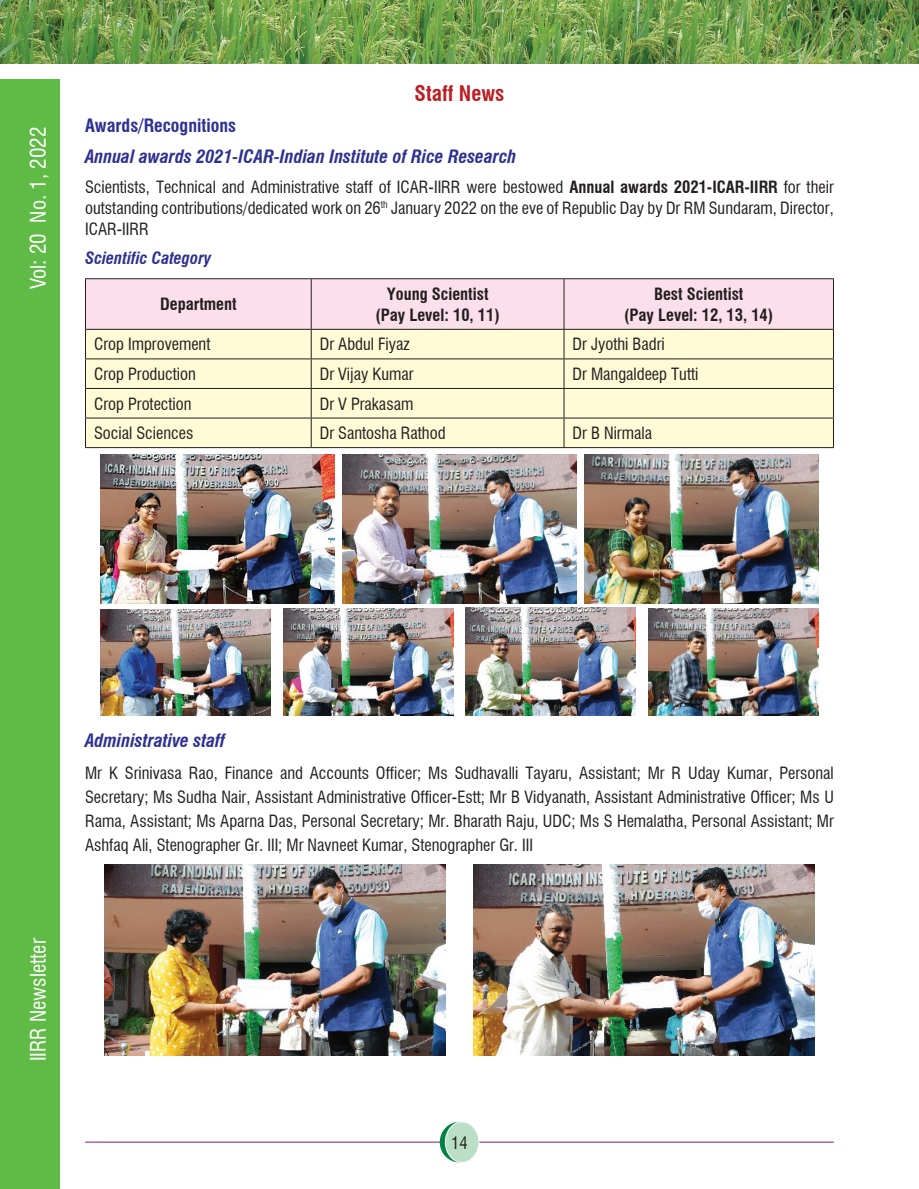
<style>
.page{position:relative;width:919px;height:1189px;background:#fff}
.page>*{position:absolute;margin:0;border:0;box-sizing:border-box;transform-origin:0 0}
.t1{font:condensed 21px "Swiss 721 BT";color:#fff}
.Normal1{font:700 condensed 21px "Swiss 721 BT";color:#be1e23}
.Normal1-2{font:italic 700 condensed 18px "Swiss 721 BT";color:#2e3092}
.Normal1-3{font:700 condensed 18px "Swiss 721 BT";color:#2e3092}
.Normal1-4{font:condensed 16.5px/24px "Swiss 721 BT";color:#231f20;text-align:justify}
.t2{font:700 condensed 16.5px "Swiss 721 BT";color:#231f20}
.Normal1-5{font:italic 700 condensed 16.5px "Swiss 721 BT";color:#2e3092}
.s1{font-weight:700}
</style>
<div class="page">
<div style="left:0;top:79px;width:60px;height:1109px;background:#60bb46"></div>
<img style="left:0;top:0;width:918px;height:63px">
<hr style="left:85px;top:1141px;width:748px;height:1px;background:#7f1b7d">
<svg style="left:439px;top:1121px;width:39px;height:40px"></svg>
<div style="left:445px;top:1121px;width:33px;height:40px;background:#bbdfc6;border-radius:50%"></div>
<div style="left:445px;top:1121px;width:34px;height:41px;border:1px solid #fff;border-radius:50%"></div>
<hr style="left:85px;top:278px;width:226px;height:1px;background:#231f20">
<hr style="left:311px;top:278px;width:252px;height:1px;background:#231f20">
<hr style="left:563px;top:278px;width:270px;height:1px;background:#231f20">
<svg style="left:85px;top:279px;width:748px;height:168px;background:#f7ecd6"></svg>
<hr style="left:85px;top:447px;width:226px;height:1px;background:#231f20">
<hr style="left:311px;top:447px;width:252px;height:1px;background:#231f20">
<hr style="left:563px;top:447px;width:270px;height:1px;background:#231f20">
<img style="left:100px;top:454px;width:234px;height:149px">
<img style="left:342px;top:454px;width:234px;height:149px">
<img style="left:584px;top:454px;width:234px;height:149px">
<img style="left:100px;top:609px;width:170px;height:106px">
<img style="left:283px;top:608px;width:170px;height:107px">
<img style="left:465px;top:607px;width:170px;height:108px">
<img style="left:648px;top:608px;width:170px;height:107px">
<img style="left:104px;top:864px;width:341px;height:191px">
<img style="left:473px;top:864px;width:341px;height:191px">
<p class="t1" style="left:25px;top:289px;width:163px;rotate:-90deg">Vol: 20 No. 1, 2022</p>
<p class="Normal1" style="left:414px;top:81px;width:91px">Staff News</p>
<p class="Normal1-3" style="left:85px;top:115px;width:152px">Awards/Recognitions</p>
<p class="Normal1-2" style="left:85px;top:146px;width:432px">Annual awards 2021-ICAR-Indian Institute of Rice Research</p>
<p class="Normal1-4" style="left:85px;top:176px;width:749px;line-height:21px">Scientists, Technical and Administrative staff of ICAR-IIRR were bestowed <span class="s1">Annual awards 2021-ICAR-IIRR</span> for their outstanding contributions/dedicated work on 26<sup>th</sup> January 2022 on the eve of Republic Day by Dr RM Sundaram, Director, ICAR-IIRR</p>
<p class="Normal1-5" style="left:85px;top:248px;width:128px">Scientific Category</p>
<p class="t2" style="left:160px;top:294px;width:78px">Department</p>
<p class="t2" style="left:386px;top:284px;width:103px">Young Scientist</p>
<p class="t2" style="left:375px;top:305px;width:126px">(Pay Level: 10, 11)</p>
<p class="t2" style="left:653px;top:284px;width:91px">Best Scientist</p>
<p class="t2" style="left:623px;top:305px;width:151px">(Pay Level: 12, 13, 14)</p>
<p class="Normal1-4" style="left:94px;top:332px;width:118px">Crop Improvement</p>
<p class="Normal1-4" style="left:319px;top:332px;width:91px">Dr Abdul Fiyaz</p>
<p class="Normal1-4" style="left:572px;top:332px;width:94px">Dr Jyothi Badri</p>
<p class="Normal1-4" style="left:94px;top:362px;width:103px">Crop Production</p>
<p class="Normal1-4" style="left:319px;top:362px;width:95px">Dr Vijay Kumar</p>
<p class="Normal1-4" style="left:572px;top:362px;width:127px">Dr Mangaldeep Tutti</p>
<p class="Normal1-4" style="left:94px;top:391px;width:99px">Crop Protection</p>
<p class="Normal1-4" style="left:319px;top:391px;width:95px">Dr V Prakasam</p>
<p class="Normal1-4" style="left:94px;top:421px;width:101px">Social Sciences</p>
<p class="Normal1-4" style="left:319px;top:421px;width:127px">Dr Santosha Rathod</p>
<p class="Normal1-4" style="left:572px;top:421px;width:81px">Dr B Nirmala</p>
<p class="t1" style="left:25px;top:1060px;width:124px;rotate:-90deg">IIRR Newsletter</p>
<p class="Normal1-2" style="left:85px;top:729px;width:141px">Administrative staff</p>
<p class="Normal1-4" style="left:85px;top:761px;width:749px">Mr K Srinivasa Rao, Finance and Accounts Officer; Ms Sudhavalli Tayaru, Assistant; Mr R Uday Kumar, Personal Secretary; Ms Sudha Nair, Assistant Administrative Officer-Estt; Mr B Vidyanath, Assistant Administrative Officer; Ms U Rama, Assistant; Ms Aparna Das, Personal Secretary; Mr. Bharath Raju, UDC; Ms S Hemalatha, Personal Assistant; Mr Ashfaq Ali, Stenographer Gr. III; Mr Navneet Kumar, Stenographer Gr. III</p>
<p class="Normal1-4" style="left:451px;top:1130px;width:18px">14</p>
</div>
